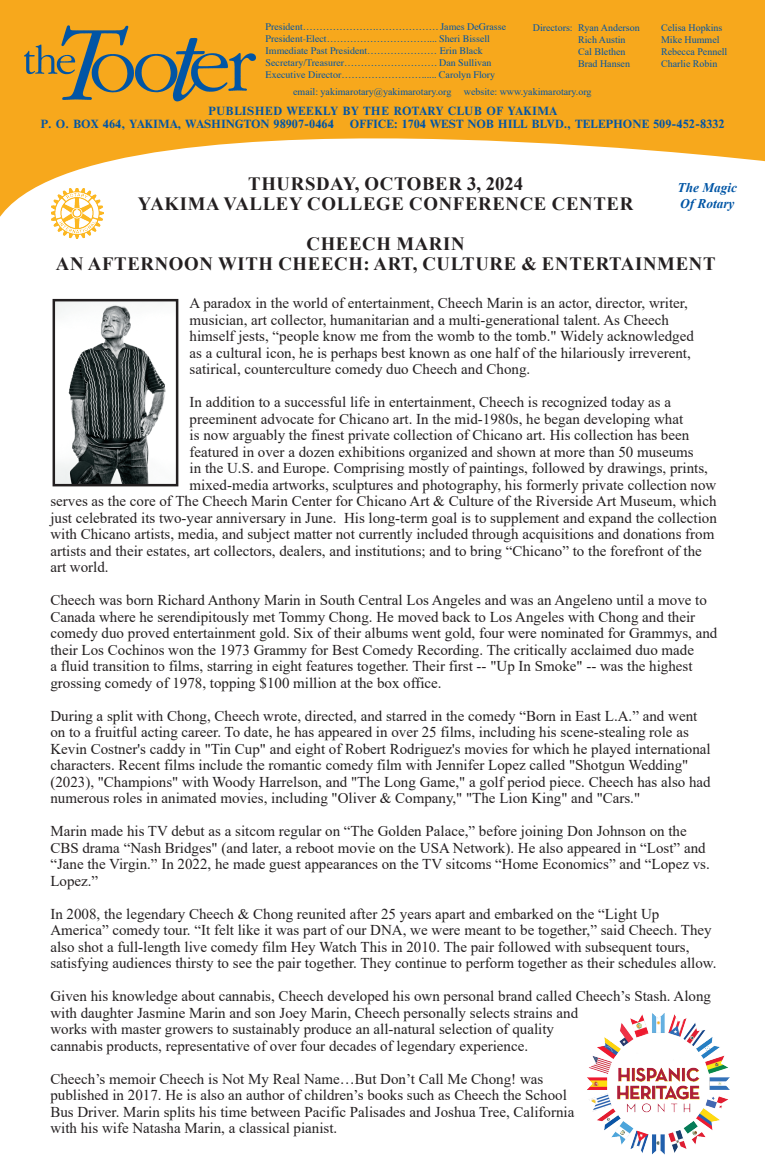
<style>
.page{position:relative;width:765px;height:1170px;background:#fff}
.page>*{position:absolute;margin:0;border:0;box-sizing:border-box;transform-origin:0 0}
.t1{font:700 18.75px/20px "Times New Roman";letter-spacing:.035em;color:#231f20;text-align:center}
.t2{font:15px/16.5px "Times New Roman";color:#231f20}
.t3{font:italic 700 13.25px/15.2px "Times New Roman";color:#0155a5}
.t4{font:700 11.25px/13.5px "Times";letter-spacing:.03em;color:#0155a5}
.t5{font:700 11.25px "Times";color:#0155a5}
.t6{font:10px/12px "Times";color:#0155a5}
.t7{font:10px/12px "Times New Roman";color:#0155a5}
</style>
<div class="page">
<svg style="left:0;top:0;width:765px;height:432px"></svg>
<img style="left:23px;top:22px;width:234px;height:81px">
<img style="left:51px;top:188px;width:53px;height:51px">
<img style="left:56px;top:302px;width:119px;height:181px">
<div style="left:53px;top:299px;width:125px;height:187px;border:2px solid #231f20"></div>
<img style="left:587px;top:1013px;width:143px;height:142px">
<p class="t6" style="left:266px;top:20px;width:242px">President………………….………………. James DeGrasse President-Elect………………………….... Sheri Bissell Immediate Past President………………… Erin Black Secretary/Treasurer………………………. Dan Sullivan Executive Director……………………...... Carolyn Flory</p>
<p class="t7" style="left:293px;top:86px;width:160px">email: yakimarotary@yakimarotary.org</p>
<p class="t7" style="left:464px;top:86px;width:129px">website: www.yakimarotary.org</p>
<p class="t4" style="left:40px;top:104px;width:518px;text-indent:168px">PUBLISHED WEEKLY BY THE ROTARY CLUB OF YAKIMA<br>P. O. BOX 464, YAKIMA, WASHINGTON 98907-0464</p>
<p class="t7" style="left:578px;top:21px;width:63px;text-indent:-45px">Directors: Ryan Anderson<br>Rich Austin<br>Cal Blethen<br>Brad Hansen</p>
<p class="t7" style="left:661px;top:22px;width:68px">Celisa Hopkins<br>Mike Hummel<br>Rebecca Pennell<br>Charlie Robin</p>
<p class="t5" style="left:350px;top:117px;width:376px">OFFICE: 1704 WEST NOB HILL BLVD., TELEPHONE 509-452-8332</p>
<p class="t1" style="left:138px;top:173px;width:497px">THURSDAY, OCTOBER 3, 2024<br>YAKIMA VALLEY COLLEGE CONFERENCE CENTER</p>
<p class="t1" style="left:56px;top:233px;width:661px">CHEECH MARIN<br>AN AFTERNOON WITH CHEECH: ART, CULTURE &amp; ENTERTAINMENT</p>
<p class="t3" style="left:678px;top:180px;width:61px">The Magic<br>Of Rotary</p>
<p class="t2" style="left:190px;top:294px;width:506px">A paradox in the world of entertainment, Cheech Marin is an actor, director, writer, musician, art collector, humanitarian and a multi-generational talent. As Cheech himself jests, “people know me from the womb to the tomb." Widely acknowledged as a cultural icon, he is perhaps best known as one half of the hilariously irreverent, satirical, counterculture comedy duo Cheech and Chong.</p>
<p class="t2" style="left:190px;top:393px;width:483px">In addition to a successful life in entertainment, Cheech is recognized today as a</p>
<p class="t2" style="left:190px;top:410px;width:495px">preeminent advocate for Chicano art. In the mid-1980s, he began developing what</p>
<p class="t2" style="left:190px;top:426px;width:501px">is now arguably the finest private collection of Chicano art. His collection has been</p>
<p class="t2" style="left:190px;top:443px;width:506px">featured in over a dozen exhibitions organized and shown at more than 50 museums</p>
<p class="t2" style="left:190px;top:459px;width:520px">in the U.S. and Europe. Comprising mostly of paintings, followed by drawings, prints,</p>
<p class="t2" style="left:190px;top:476px;width:528px">mixed-media artworks, sculptures and photography, his formerly private collection now</p>
<p class="t2" style="left:50px;top:492px;width:668px">serves as the core of The Cheech Marin Center for Chicano Art &amp; Culture of the Riverside Art Museum, which</p>
<p class="t2" style="left:50px;top:509px;width:668px">just celebrated its two-year anniversary in June. His long-term goal is to supplement and expand the collection</p>
<p class="t2" style="left:50px;top:525px;width:666px">with Chicano artists, media, and subject matter not currently included through acquisitions and donations from</p>
<p class="t2" style="left:50px;top:542px;width:653px">artists and their estates, art collectors, dealers, and institutions; and to bring “Chicano” to the forefront of the</p>
<p class="t2" style="left:50px;top:558px;width:60px">art world.</p>
<p class="t2" style="left:50px;top:591px;width:668px">Cheech was born Richard Anthony Marin in South Central Los Angeles and was an Angeleno until a move to Canada where he serendipitously met Tommy Chong. He moved back to Los Angeles with Chong and their comedy duo proved entertainment gold. Six of their albums went gold, four were nominated for Grammys, and their Los Cochinos won the 1973 Grammy for Best Comedy Recording. The critically acclaimed duo made<br>a fluid transition to films, starring in eight features together. Their first -- "Up In Smoke" -- was the highest grossing comedy of 1978, topping $100 million at the box office.</p>
<p class="t2" style="left:50px;top:707px;width:662px">During a split with Chong, Cheech wrote, directed, and starred in the comedy “Born in East L.A.” and went on to a fruitful acting career. To date, he has appeared in over 25 films, including his scene-stealing role as Kevin Costner's caddy in "Tin Cup" and eight of Robert Rodriguez's movies for which he played international characters. Recent films include the romantic comedy film with Jennifer Lopez called "Shotgun Wedding" (2023), "Champions" with Woody Harrelson, and "The Long Game," a golf period piece. Cheech has also had numerous roles in animated movies, including "Oliver &amp; Company," "The Lion King" and "Cars."</p>
<p class="t2" style="left:50px;top:822px;width:661px">Marin made his TV debut as a sitcom regular on “The Golden Palace,” before joining Don Johnson on the CBS drama “Nash Bridges" (and later, a reboot movie on the USA Network). He also appeared in “Lost” and “Jane the Virgin.” In 2022, he made guest appearances on the TV sitcoms “Home Economics” and “Lopez vs.<br>Lopez.”</p>
<p class="t2" style="left:50px;top:905px;width:668px">In 2008, the legendary Cheech &amp; Chong reunited after 25 years apart and embarked on the “Light Up America” comedy tour. “It felt like it was part of our DNA, we were meant to be together,” said Cheech. They also shot a full-length live comedy film Hey Watch This in 2010. The pair followed with subsequent tours, satisfying audiences thirsty to see the pair together. They continue to perform together as their schedules allow.</p>
<p class="t2" style="left:50px;top:987px;width:662px">Given his knowledge about cannabis, Cheech developed his own personal brand called Cheech’s Stash. Along with daughter Jasmine Marin and son Joey Marin, Cheech personally selects strains and<br>works with master growers to sustainably produce an all-natural selection of quality<br>cannabis products, representative of over four decades of legendary experience.</p>
<p class="t2" style="left:50px;top:1070px;width:526px">Cheech’s memoir Cheech is Not My Real Name…But Don’t Call Me Chong! was published in 2017. He is also an author of children’s books such as Cheech the School Bus Driver. Marin splits his time between Pacific Palisades and Joshua Tree, California with his wife Natasha Marin, a classical pianist.</p>
</div>
